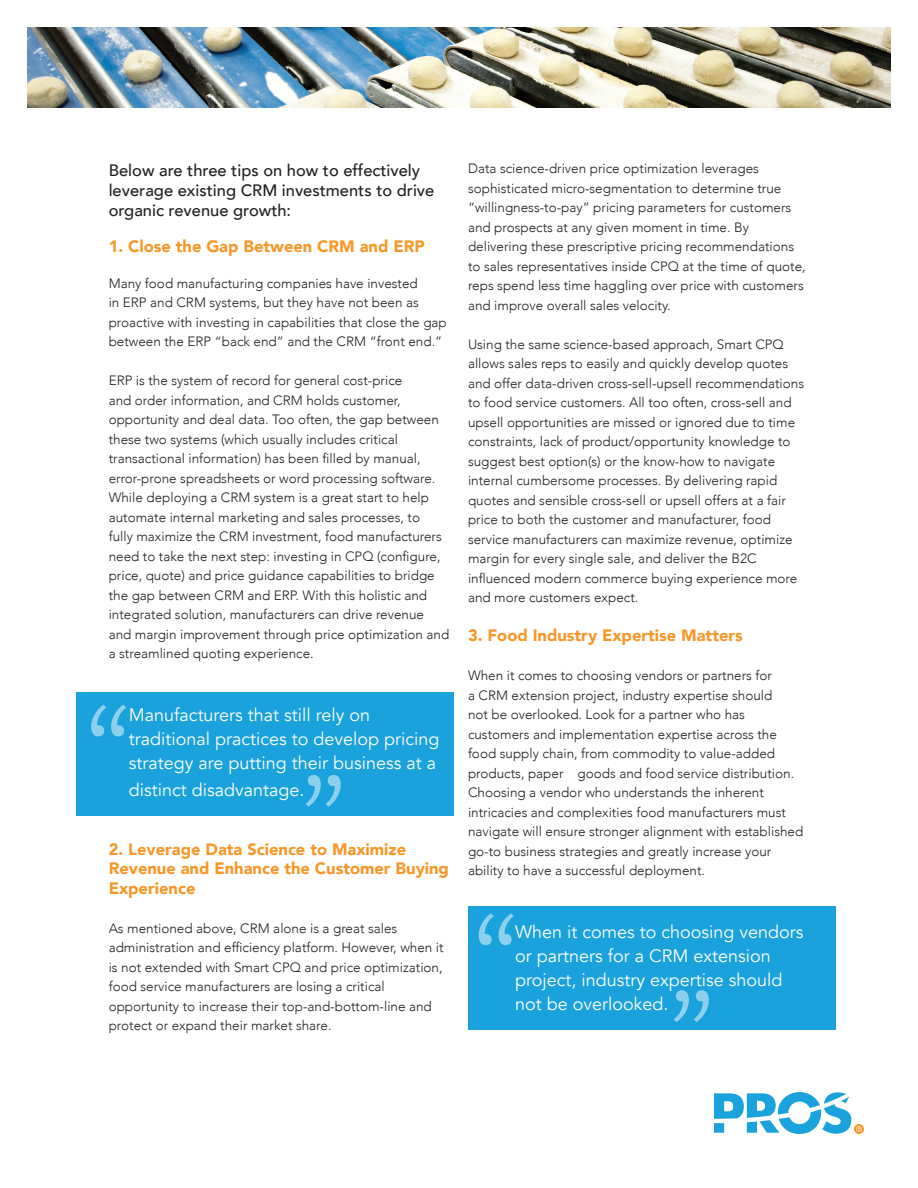
<style>
.page{position:relative;width:918px;height:1188px;background:#fff}
.page>*{position:absolute;margin:0;border:0;box-sizing:border-box;transform-origin:0 0}
.t1{font:18px/24px "Avenir";color:#fff}
.t2{font:900 16.5px/19.5px "Avenir";color:#f79729}
.t3{font:500 16.5px/19.8px "Avenir";color:#231f20}
.t4{font:300 13.5px/19.5px "Avenir";color:#231f20}
</style>
<div class="page">
<div style="left:76px;top:692px;width:378px;height:123px;background:#1aa2dc"></div>
<div style="left:468px;top:906px;width:367px;height:123px;background:#1aa2dc"></div>
<svg style="left:91px;top:705px;width:35px;height:31px"></svg>
<svg style="left:854px;top:1124px;width:10px;height:10px"></svg>
<svg style="left:714px;top:1092px;width:148px;height:42px"></svg>
<img style="left:27px;top:27px;width:864px;height:81px">
<svg style="left:306px;top:775px;width:35px;height:32px"></svg>
<svg style="left:674px;top:990px;width:35px;height:32px"></svg>
<svg style="left:479px;top:913px;width:35px;height:32px"></svg>
<p class="t3" style="left:109px;top:160px;width:327px">Below are three tips on how to effectively leverage existing CRM investments to drive organic revenue growth:</p>
<p class="t2" style="left:109px;top:236px;width:318px">1. Close the Gap Between CRM and ERP</p>
<p class="t4" style="left:109px;top:273px;width:340px">Many food manufacturing companies have invested<br>in ERP and CRM systems, but they have not been as proactive with investing in capabilities that close the gap between the ERP “back end” and the CRM “front end.”</p>
<p class="t4" style="left:109px;top:371px;width:342px">ERP is the system of record for general cost-price<br>and order information, and CRM holds customer, opportunity and deal data. Too often, the gap between these two systems (which usually includes critical transactional information) has been filled by manual, error-prone spreadsheets or word processing software.<br>While deploying a CRM system is a great start to help automate internal marketing and sales processes, to<br>fully maximize the CRM investment, food manufacturers need to take the next step: investing in CPQ (configure, price, quote) and price guidance capabilities to bridge the gap between CRM and ERP. With this holistic and integrated solution, manufacturers can drive revenue and margin improvement through price optimization and a streamlined quoting experience.</p>
<p class="t1" style="left:129px;top:703px;width:312px">Manufacturers that still rely on traditional practices to develop pricing strategy are putting their business at a</p>
<p class="t1" style="left:129px;top:778px;width:177px">distinct disadvantage.</p>
<p class="t2" style="left:109px;top:839px;width:342px">2. Leverage Data Science to Maximize<br>Revenue and Enhance the Customer Buying<br>Experience</p>
<p class="t4" style="left:109px;top:918px;width:336px">As mentioned above, CRM alone is a great sales administration and efficiency platform. However, when it is not extended with Smart CPQ and price optimization, food service manufacturers are losing a critical opportunity to increase their top-and-bottom-line and protect or expand their market share.</p>
<p class="t4" style="left:468px;top:159px;width:339px">Data science-driven price optimization leverages sophisticated micro-segmentation to determine true “willingness-to-pay” pricing parameters for customers and prospects at any given moment in time. By delivering these prescriptive pricing recommendations to sales representatives inside CPQ at the time of quote, reps spend less time haggling over price with customers and improve overall sales velocity.</p>
<p class="t4" style="left:468px;top:334px;width:338px">Using the same science-based approach, Smart CPQ allows sales reps to easily and quickly develop quotes and offer data-driven cross-sell-upsell recommendations to food service customers. All too often, cross-sell and upsell opportunities are missed or ignored due to time constraints, lack of product/opportunity knowledge to suggest best option(s) or the know-how to navigate internal cumbersome processes. By delivering rapid quotes and sensible cross-sell or upsell offers at a fair price to both the customer and manufacturer, food service manufacturers can maximize revenue, optimize margin for every single sale, and deliver the B2C influenced modern commerce buying experience more and more customers expect.</p>
<p class="t2" style="left:468px;top:625px;width:276px">3. Food Industry Expertise Matters</p>
<p class="t4" style="left:468px;top:666px;width:337px">When it comes to choosing vendors or partners for<br>a CRM extension project, industry expertise should<br>not be overlooked. Look for a partner who has customers and implementation expertise across the food supply chain, from commodity to value-added products, paper goods and food service distribution.<br>Choosing a vendor who understands the inherent intricacies and complexities food manufacturers must navigate will ensure stronger alignment with established go-to business strategies and greatly increase your ability to have a successful deployment.</p>
<p class="t1" style="left:515px;top:920px;width:290px">When it comes to choosing vendors or partners for a CRM extension project, industry expertise should not be overlooked.</p>
</div>
